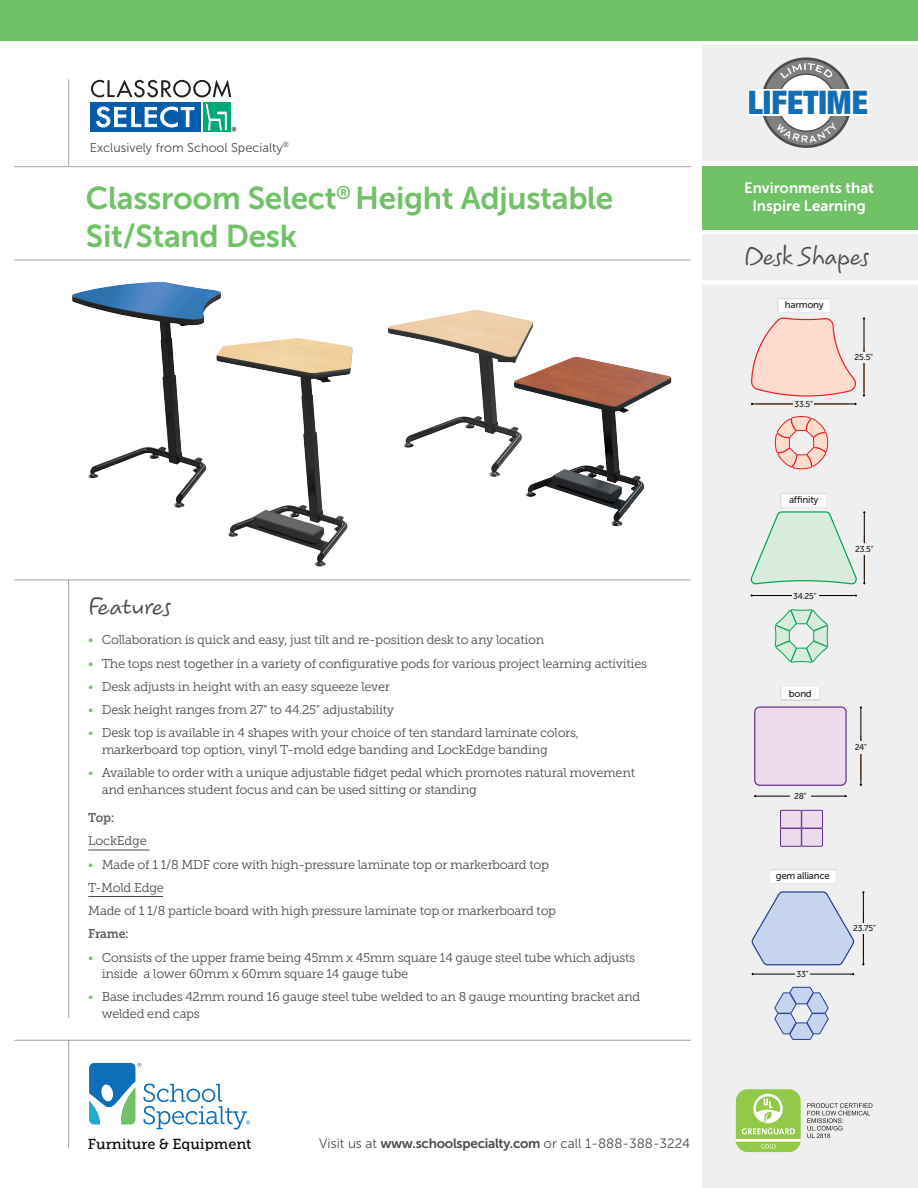
<style>
.page{position:relative;width:918px;height:1188px;background:#fff}
.page>*{position:absolute;margin:0;border:0;box-sizing:border-box;transform-origin:0 0}
.t1{font:900 condensed 32.55px "Helvetica Neue LT Std";color:#126db7}
.t2{font:31.5px/37.8px "Museo Sans 700";letter-spacing:-.01em;color:#71c167}
.t3{font:27px "Koorkin Std";letter-spacing:-.01em;color:#4d4c4c}
.t4{font:15px/18px "Museo Sans 700";color:#fff;text-align:center}
.t5{font:14.4px "Museo Slab 500";color:#040503}
.t6{font:13.5px "Museo Sans 300";color:#4d4c4c}
.Bulleted_List{font:12.75px/16.5px "Museo Slab 300";letter-spacing:-.02em;color:#4d4c4c}
.t7{font:12.75px "Museo Sans 300";color:#4d4c4c}
.t8{font:12.75px "Museo Slab 700";letter-spacing:-.02em;color:#636366;scale:.95 1}
.t9{font:9.75px "Museo Sans 500";letter-spacing:-.025em;color:#231f20}
.t10{font:8.55px "Museo Sans 500";letter-spacing:-.025em;color:#231f20}
.s1{color:#71c167}
.s2{font-family:"Museo Sans 700"}
</style>
<div class="page">
<img style="left:388px;top:310px;width:145px;height:167px">
<hr style="left:68px;top:580px;width:1px;height:438px;background:#a6a5a5">
<hr style="left:14px;top:580px;width:677px;height:1px;background:#a6a5a5">
<div style="left:703px;top:234px;width:215px;height:954px;background:#eeefee"></div>
<div style="left:702px;top:166px;width:216px;height:64px;background:#71c167"></div>
<div style="left:0;top:0;width:918px;height:40px;background:#71c167"></div>
<hr style="left:14px;top:166px;width:677px;height:1px;background:#a6a5a5">
<hr style="left:68px;top:79px;width:1px;height:88px;background:#a6a5a5">
<hr style="left:14px;top:260px;width:677px;height:1px;background:#a6a5a5">
<hr style="left:68px;top:1040px;width:1px;height:107px;background:#a6a5a5">
<hr style="left:14px;top:1040px;width:677px;height:1px;background:#a6a5a5">
<svg style="left:89px;top:1063px;width:161px;height:67px"></svg>
<hr style="left:88px;top:850px;width:62px;height:1px;background:#4d4c4c">
<hr style="left:88px;top:896px;width:75px;height:1px;background:#4d4c4c">
<svg style="left:91px;top:80px;width:145px;height:52px"></svg>
<div style="left:702px;top:44px;width:216px;height:117px;background:#eeefee"></div>
<img style="left:216px;top:338px;width:131px;height:229px">
<svg style="left:762px;top:59px;width:88px;height:88px"></svg>
<div style="left:761px;top:57px;width:91px;height:91px;border:3px solid #4d4c4c;border-radius:50%"></div>
<div style="left:778px;top:74px;width:57px;height:57px;background:#fff;border-radius:50%"></div>
<div style="left:748px;top:89px;width:121px;height:26px;background:#fff"></div>
<svg style="left:780px;top:63px;width:53px;height:16px"></svg>
<div style="left:702px;top:280px;width:216px;height:5px;background:#fff"></div>
<svg style="left:775px;top:416px;width:53px;height:54px"></svg>
<svg style="left:751px;top:317px;width:105px;height:80px"></svg>
<div style="left:777px;top:298px;width:56px;height:17px;background:#231f20;opacity:.75"></div>
<hr style="left:864px;top:318px;width:1px;height:78px;background:#000">
<div style="left:854px;top:352px;width:20px;height:10px;background:#eeefee"></div>
<hr style="left:752px;top:403px;width:104px;height:1px;background:#000">
<div style="left:794px;top:399px;width:20px;height:10px;background:#eeefee"></div>
<svg style="left:775px;top:609px;width:54px;height:54px"></svg>
<div style="left:779px;top:493px;width:50px;height:17px;background:#231f20;opacity:.75"></div>
<svg style="left:750px;top:511px;width:115px;height:74px"></svg>
<div style="left:854px;top:543px;width:20px;height:12px;background:#eeefee"></div>
<hr style="left:752px;top:595px;width:104px;height:1px;background:#000">
<div style="left:792px;top:590px;width:26px;height:11px;background:#eeefee"></div>
<div style="left:780px;top:828px;width:22px;height:19px;background:#eddaea;border:1px solid #652d91"></div>
<div style="left:801px;top:828px;width:22px;height:19px;background:#eddaea;border:1px solid #652d91"></div>
<div style="left:780px;top:810px;width:22px;height:19px;background:#eddaea;border:1px solid #652d91"></div>
<div style="left:801px;top:810px;width:22px;height:19px;background:#eddaea;border:1px solid #652d91"></div>
<div style="left:754px;top:706px;width:93px;height:80px;background:#eddaea;border:1px solid #652d91;border-radius:5px"></div>
<div style="left:780px;top:686px;width:42px;height:17px;background:#231f20;opacity:.75"></div>
<hr style="left:860px;top:707px;width:1px;height:78px;background:#000">
<div style="left:851px;top:741px;width:20px;height:12px;background:#eeefee"></div>
<hr style="left:755px;top:796px;width:91px;height:1px;background:#000">
<div style="left:790px;top:791px;width:20px;height:10px;background:#eeefee"></div>
<svg style="left:774px;top:986px;width:55px;height:54px"></svg>
<svg style="left:751px;top:891px;width:104px;height:75px"></svg>
<div style="left:769px;top:870px;width:70px;height:16px;background:#231f20;opacity:.75"></div>
<hr style="left:863px;top:892px;width:1px;height:72px;background:#000">
<div style="left:857px;top:923px;width:20px;height:10px;background:#eeefee"></div>
<hr style="left:753px;top:974px;width:99px;height:1px;background:#000">
<div style="left:795px;top:969px;width:15px;height:10px;background:#eeefee"></div>
<div style="left:736px;top:1089px;width:65px;height:63px;background:#92c947;border-radius:12px"></div>
<hr style="left:736px;top:1139px;width:65px;height:3px;background:#fff">
<svg style="left:761px;top:1144px;width:15px;height:4px"></svg>
<svg style="left:742px;top:1094px;width:53px;height:40px"></svg>
<svg style="left:807px;top:1103px;width:65px;height:35px"></svg>
<img style="left:72px;top:282px;width:134px;height:226px">
<img style="left:514px;top:357px;width:157px;height:169px">
<svg style="left:776px;top:122px;width:62px;height:21px"></svg>
<p class="t7" style="left:90px;top:140px;width:201px">Exclusively from School Specialty<sup>®</sup></p>
<p class="t1" style="left:748px;top:82px;width:122px">LIFETIME</p>
<p class="t2" style="left:86px;top:180px;width:529px">Classroom Select<sup>®</sup> Height Adjustable<br>Sit/Stand Desk</p>
<p class="t4" style="left:744px;top:179px;width:131px">Environments that<br>Inspire Learning</p>
<p class="t3" style="left:744px;top:241px;width:127px">Desk Shapes</p>
<p class="t9" style="left:785px;top:299px;width:40px">harmony</p>
<p class="t3" style="left:88px;top:592px;width:84px">Features</p>
<p class="Bulleted_List" style="left:88px;top:632px;width:458px"><span class="s1">•</span> Collaboration is quick and easy, just tilt and re-position desk to any location</p>
<p class="Bulleted_List" style="left:88px;top:655px;width:560px"><span class="s1">•</span> The tops nest together in a variety of configurative pods for various project learning activities</p>
<p class="Bulleted_List" style="left:88px;top:678px;width:303px"><span class="s1">•</span> Desk adjusts in height with an easy squeeze lever</p>
<p class="Bulleted_List" style="left:88px;top:702px;width:307px"><span class="s1">•</span> Desk height ranges from 27" to 44.25" adjustability</p>
<p class="Bulleted_List" style="left:102px;top:725px;width:479px;text-indent:-14px"><span class="s1">•</span> Desk top is available in 4 shapes with your choice of ten standard laminate colors, markerboard top option, vinyl T-mold edge banding and LockEdge banding</p>
<p class="Bulleted_List" style="left:102px;top:765px;width:535px;text-indent:-14px"><span class="s1">•</span> Available to order with a unique adjustable fidget pedal which promotes natural movement and enhances student focus and can be used sitting or standing</p>
<p class="t8" style="left:88px;top:810px;width:29px">Top:</p>
<p class="Bulleted_List" style="left:88px;top:833px;width:60px">LockEdge</p>
<p class="Bulleted_List" style="left:88px;top:856px;width:462px"><span class="s1">•</span> Made of 1 1/8 MDF core with high-pressure laminate top or markerboard top</p>
<p class="Bulleted_List" style="left:88px;top:879px;width:77px">T-Mold Edge</p>
<p class="Bulleted_List" style="left:88px;top:903px;width:469px">Made of 1 1/8 particle board with high pressure laminate top or markerboard top</p>
<p class="t8" style="left:88px;top:927px;width:44px">Frame:</p>
<p class="Bulleted_List" style="left:102px;top:949px;width:535px;text-indent:-14px"><span class="s1">•</span> Consists of the upper frame being 45mm x 45mm square 14 gauge steel tube which adjusts inside a lower 60mm x 60mm square 14 gauge tube</p>
<p class="Bulleted_List" style="left:102px;top:989px;width:540px;text-indent:-14px"><span class="s1">•</span> Base includes 42mm round 16 gauge steel tube welded to an 8 gauge mounting bracket and welded end caps</p>
<p class="t5" style="left:88px;top:1136px;width:165px">Furniture &amp; Equipment</p>
<p class="t6" style="left:319px;top:1136px;width:373px">Visit us at <span class="s2">www.schoolspecialty.com</span> or call 1-888-388-3224</p>
<p class="t10" style="left:794px;top:400px;width:20px">33.5"</p>
<p class="t9" style="left:789px;top:494px;width:31px">affinity</p>
<p class="t10" style="left:793px;top:591px;width:25px">34.25"</p>
<p class="t10" style="left:855px;top:353px;width:20px">25.5"</p>
<p class="t10" style="left:855px;top:545px;width:20px">23.5"</p>
<p class="t9" style="left:789px;top:688px;width:24px">bond</p>
<p class="t10" style="left:794px;top:792px;width:14px">28"</p>
<p class="t10" style="left:855px;top:742px;width:14px">24"</p>
<p class="t9" style="left:776px;top:870px;width:56px">gem alliance</p>
<p class="t10" style="left:797px;top:970px;width:14px">33"</p>
<p class="t10" style="left:853px;top:924px;width:24px">23.75"</p>
</div>
